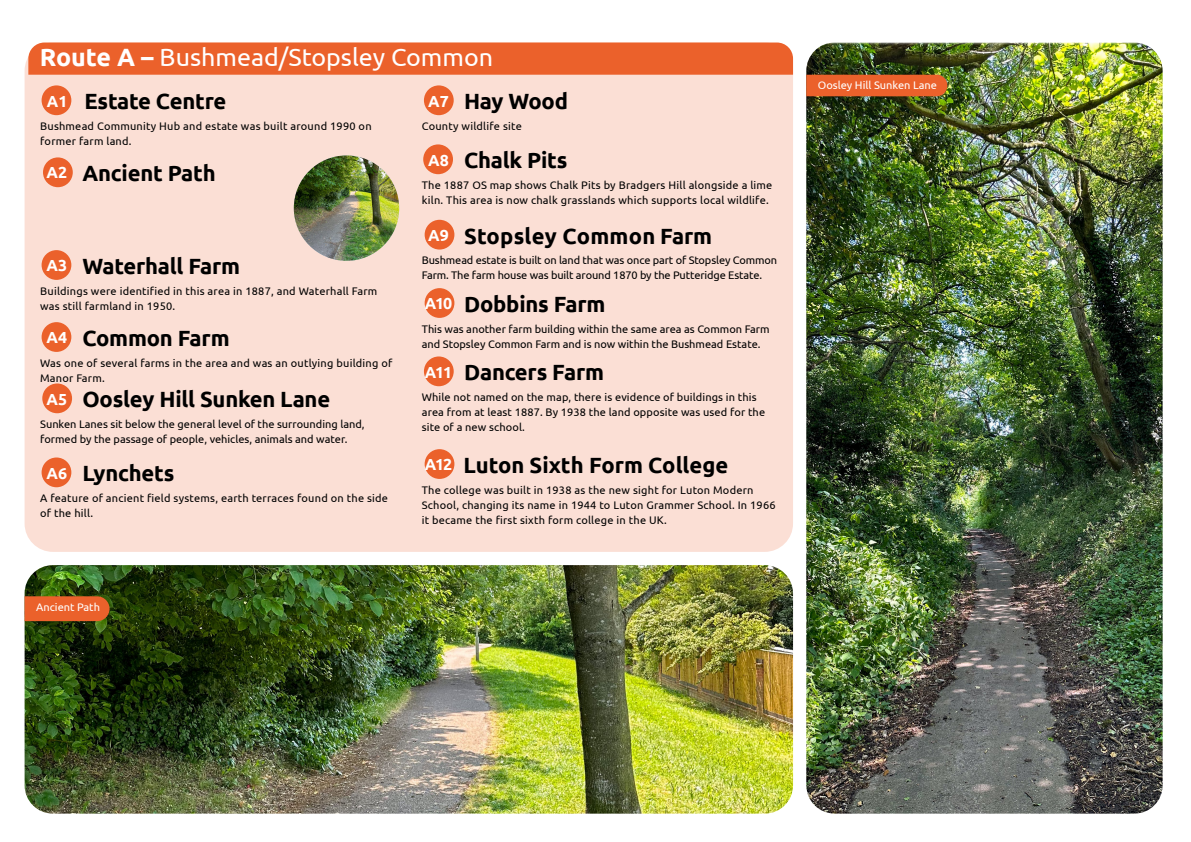
<style>
.page{position:relative;width:1191px;height:842px;background:#fff}
.page>*{position:absolute;margin:0;border:0;box-sizing:border-box;transform-origin:0 0}
.t1{font:25px "Ubuntu";color:#fff}
.t2{font:700 22px "Ubuntu";letter-spacing:-.01em;color:#000}
.t3{font:700 22px "Ubuntu";letter-spacing:.01em;color:#000}
.t4{font:11px/15px "Ubuntu";letter-spacing:.02em;color:#000}
.t5{font:11px/15px "Ubuntu";color:#000}
.t6{font:11px/15px "Ubuntu";letter-spacing:-.01em;color:#000}
.t7{font:11px "Ubuntu";color:#fff}
.s1{font-weight:700}
.s2{font-size:16px;color:#fff}
</style>
<div class="page">
<img style="left:806px;top:43px;width:356px;height:771px">
<div style="left:25px;top:43px;width:768px;height:509px;background:#fbdfd5;border-radius:28px"></div>
<div style="left:28px;top:43px;width:765px;height:32px;background:#eb612b"></div>
<div style="left:42px;top:85px;width:29px;height:30px;background:#eb612b;border-radius:50%"></div>
<div style="left:43px;top:157px;width:30px;height:30px;background:#eb612b;border-radius:50%"></div>
<div style="left:42px;top:250px;width:29px;height:30px;background:#eb612b;border-radius:50%"></div>
<div style="left:42px;top:322px;width:29px;height:30px;background:#eb612b;border-radius:50%"></div>
<div style="left:42px;top:383px;width:30px;height:30px;background:#eb612b;border-radius:50%"></div>
<div style="left:42px;top:457px;width:29px;height:30px;background:#eb612b;border-radius:50%"></div>
<div style="left:424px;top:85px;width:30px;height:30px;background:#eb612b;border-radius:50%"></div>
<div style="left:423px;top:144px;width:30px;height:30px;background:#eb612b;border-radius:50%"></div>
<div style="left:424px;top:220px;width:30px;height:30px;background:#eb612b;border-radius:50%"></div>
<div style="left:424px;top:288px;width:30px;height:30px;background:#eb612b;border-radius:50%"></div>
<div style="left:424px;top:356px;width:30px;height:30px;background:#eb612b;border-radius:50%"></div>
<div style="left:424px;top:449px;width:30px;height:30px;background:#eb612b;border-radius:50%"></div>
<img style="left:294px;top:155px;width:105px;height:106px">
<img style="left:25px;top:565px;width:768px;height:249px">
<div style="left:806px;top:75px;width:141px;height:21px;background:#eb612b"></div>
<svg style="left:25px;top:596px;width:85px;height:25px;background:#e16029"></svg>
<p class="t1" style="left:40px;top:42px;width:455px"><span class="s1">Route A –</span> Bushmead/Stopsley Common</p>
<p class="t2" style="left:47px;top:88px;width:181px"><span class="s2">A1</span> Estate Centre</p>
<p class="t4" style="left:40px;top:118px;width:333px">Bushmead Community Hub and estate was built around 1990 on former farm land.</p>
<p class="t2" style="left:47px;top:160px;width:171px"><span class="s2">A2</span> Ancient Path</p>
<p class="t2" style="left:428px;top:88px;width:141px"><span class="s2">A7</span> Hay Wood</p>
<p class="t4" style="left:422px;top:118px;width:102px">County wildlife site</p>
<p class="t2" style="left:428px;top:147px;width:141px"><span class="s2">A8</span> Chalk Pits</p>
<p class="t4" style="left:422px;top:177px;width:352px">The 1887 OS map shows Chalk Pits by Bradgers Hill alongside a lime kiln. This area is now chalk grasslands which supports local wildlife.</p>
<p class="t3" style="left:428px;top:222px;width:285px"><span class="s2">A9</span> Stopsley Common Farm</p>
<p class="t6" style="left:422px;top:252px;width:357px">Bushmead estate is built on land that was once part of Stopsley Common<br>Farm. The farm house was built around 1870 by the Putteridge Estate.</p>
<p class="t2" style="left:425px;top:291px;width:182px"><span class="s2">A10</span> Dobbins Farm</p>
<p class="t5" style="left:422px;top:321px;width:349px">This was another farm building within the same area as Common Farm and Stopsley Common Farm and is now within the Bushmead Estate.</p>
<p class="t2" style="left:425px;top:359px;width:181px"><span class="s2">A11</span> Dancers Farm</p>
<p class="t4" style="left:422px;top:389px;width:345px">While not named on the map, there is evidence of buildings in this area from at least 1887. By 1938 the land opposite was used for the site of a new school.</p>
<p class="t2" style="left:425px;top:452px;width:305px"><span class="s2">A12</span> Luton Sixth Form College</p>
<p class="t4" style="left:422px;top:482px;width:355px">The college was built in 1938 as the new sight for Luton Modern<br>School, changing its name in 1944 to Luton Grammer School. In 1966 it became the first sixth form college in the UK.</p>
<p class="t2" style="left:47px;top:253px;width:195px"><span class="s2">A3</span> Waterhall Farm</p>
<p class="t4" style="left:40px;top:283px;width:339px">Buildings were identified in this area in 1887, and Waterhall Farm was still farmland in 1950.</p>
<p class="t2" style="left:47px;top:325px;width:184px"><span class="s2">A4</span> Common Farm</p>
<p class="t4" style="left:40px;top:355px;width:354px">Was one of several farms in the area and was an outlying building of<br>Manor Farm.</p>
<p class="t2" style="left:47px;top:386px;width:285px"><span class="s2">A5</span> Oosley Hill Sunken Lane</p>
<p class="t5" style="left:40px;top:416px;width:326px">Sunken Lanes sit below the general level of the surrounding land, formed by the passage of people, vehicles, animals and water.</p>
<p class="t2" style="left:47px;top:460px;width:129px"><span class="s2">A6</span> Lynchets</p>
<p class="t4" style="left:40px;top:490px;width:349px">A feature of ancient field systems, earth terraces found on the side of the hill.</p>
<p class="t7" style="left:36px;top:600px;width:65px">Ancient Path</p>
<p class="t7" style="left:818px;top:78px;width:121px">Oosley Hill Sunken Lane</p>
</div>
